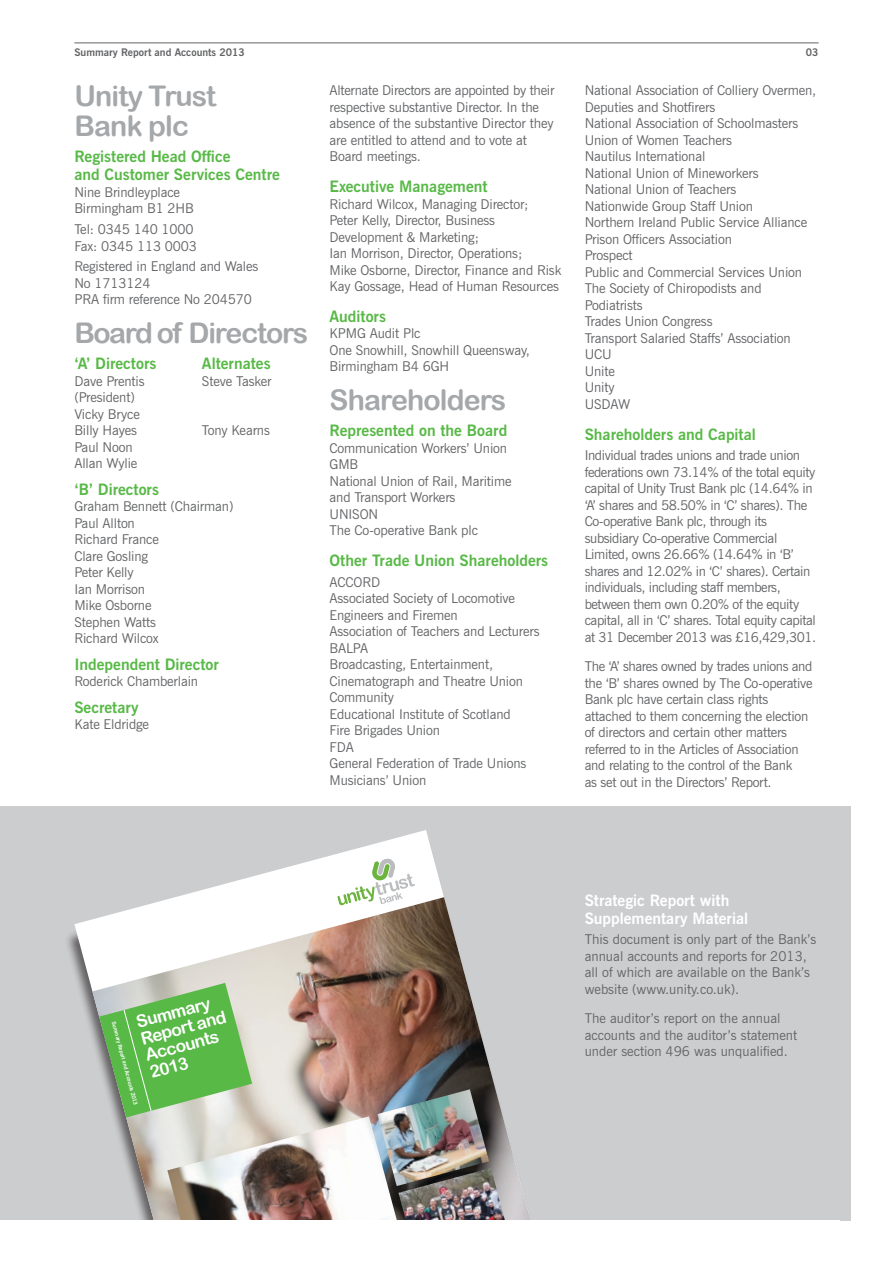
<style>
.page{position:relative;width:893px;height:1263px;background:#fff}
.page>*{position:absolute;margin:0;border:0;box-sizing:border-box;transform-origin:0 0}
.t1{font:28.5px/30px "Arial Rounded MT Bold";letter-spacing:-.03em;color:#a5a8aa}
.t2{font:28.5px "Arial Rounded MT Bold";letter-spacing:-.05em;color:#a5a8aa}
.t3{font:17.25px/17.4px "Arial Rounded MT Bold";color:#fff}
.t4{font:700 15.75px/18px "News Gothic BT";color:#58b947}
.t5{font:700 15.75px/18px "News Gothic BT";color:#fff}
.t6{font:13.5px/16.5px "News Gothic BT";letter-spacing:-.01em;color:#636466}
.t7{font:13.5px/16.5px "News Gothic BT";letter-spacing:-.03em;color:#636466}
.t8{font:700 10.5px "News Gothic BT";color:#636466}
.t9{font:700 5.55px "News Gothic BT";color:#fff}
</style>
<div class="page">
<div style="left:0;top:806px;width:850px;height:414px;background:#cccdcf"></div>
<svg style="left:74px;top:830px;width:370px;height:204px"></svg>
<svg style="left:337px;top:858px;width:78px;height:39px"></svg>
<img style="left:92px;top:897px;width:438px;height:323px">
<img style="left:377px;top:1089px;width:112px;height:79px">
<img style="left:408px;top:1168px;width:102px;height:52px">
<svg style="left:99px;top:983px;width:153px;height:134px"></svg>
<img style="left:167px;top:1116px;width:241px;height:104px">
<hr style="left:74px;top:43px;width:745px;height:1px;background:#636466">
<p class="t8" style="left:74px;top:46px;width:172px">Summary Report and Accounts 2013</p>
<p class="t8" style="left:806px;top:46px;width:14px">03</p>
<p class="t6" style="left:330px;top:82px;width:226px">Alternate Directors are appointed by their respective substantive Director. In the absence of the substantive Director they are entitled to attend and to vote at Board meetings.</p>
<p class="t4" style="left:330px;top:177px;width:160px">Executive Management</p>
<p class="t6" style="left:330px;top:195px;width:233px">Richard Wilcox, Managing Director;<br>Peter Kelly, Director, Business Development &amp; Marketing;<br>Ian Morrison, Director, Operations;<br>Mike Osborne, Director, Finance and Risk Kay Gossage, Head of Human Resources</p>
<p class="t4" style="left:330px;top:307px;width:58px">Auditors</p>
<p class="t6" style="left:330px;top:325px;width:202px">KPMG Audit Plc<br>One Snowhill, Snowhill Queensway,<br>Birmingham B4 6GH</p>
<h1 class="t1" style="left:330px;top:384px;width:178px">Shareholders</h1>
<p class="t4" style="left:330px;top:422px;width:179px">Represented on the Board</p>
<p class="t6" style="left:330px;top:440px;width:184px">Communication Workers’ Union<br>GMB<br>National Union of Rail, Maritime and Transport Workers<br>UNISON<br>The Co-operative Bank plc</p>
<p class="t4" style="left:330px;top:551px;width:220px">Other Trade Union Shareholders</p>
<p class="t6" style="left:330px;top:574px;width:212px">ACCORD<br>Associated Society of Locomotive<br>Engineers and Firemen<br>Association of Teachers and Lecturers<br>BALPA<br>Broadcasting, Entertainment,<br>Cinematograph and Theatre Union<br>Community<br>Educational Institute of Scotland<br>Fire Brigades Union<br>FDA<br>General Federation of Trade Unions<br>Musicians’ Union</p>
<h1 class="t1" style="left:74px;top:80px;width:143px">Unity Trust<br>Bank plc</h1>
<p class="t4" style="left:74px;top:148px;width:207px">Registered Head Office<br>and Customer Services Centre</p>
<p class="t6" style="left:74px;top:184px;width:121px">Nine Brindleyplace<br>Birmingham B1 2HB</p>
<p class="t6" style="left:74px;top:221px;width:124px">Tel: 0345 140 1000<br>Fax: 0345 113 0003</p>
<p class="t6" style="left:74px;top:258px;width:185px">Registered in England and Wales<br>No 1713124<br>PRA firm reference No 204570</p>
<h1 class="t2" style="left:74px;top:316px;width:235px">Board of Directors</h1>
<p class="t4" style="left:74px;top:355px;width:83px">‘A’ Directors</p>
<p class="t4" style="left:202px;top:355px;width:70px">Alternates</p>
<p class="t6" style="left:74px;top:373px;width:72px">Dave Prentis</p>
<p class="t6" style="left:202px;top:373px;width:71px">Steve Tasker</p>
<p class="t6" style="left:74px;top:389px;width:67px">(President)<br>Vicky Bryce<br>Billy Hayes</p>
<p class="t6" style="left:585px;top:82px;width:233px">National Association of Colliery Overmen,<br>Deputies and Shotfirers<br>National Association of Schoolmasters<br>Union of Women Teachers<br>Nautilus International<br>National Union of Mineworkers<br>National Union of Teachers<br>Nationwide Group Staff Union<br>Northern Ireland Public Service Alliance<br>Prison Officers Association<br>Prospect<br>Public and Commercial Services Union<br>The Society of Chiropodists and<br>Podiatrists<br>Trades Union Congress<br>Transport Salaried Staffs’ Association<br>UCU<br>Unite<br>Unity<br>USDAW</p>
<p class="t4" style="left:585px;top:425px;width:173px">Shareholders and Capital</p>
<p class="t7" style="left:585px;top:447px;width:233px">Individual trades unions and trade union federations own 73.14% of the total equity capital of Unity Trust Bank plc (14.64% in ‘A’ shares and 58.50% in ‘C’ shares). The Co-operative Bank plc, through its subsidiary Co-operative Commercial Limited, owns 26.66% (14.64% in ‘B’ shares and 12.02% in ‘C’ shares). Certain individuals, including staff members, between them own 0.20% of the equity capital, all in ‘C’ shares. Total equity capital at 31 December 2013 was £16,429,301.</p>
<p class="t6" style="left:585px;top:658px;width:229px">The ‘A’ shares owned by trades unions and the ‘B’ shares owned by The Co-operative Bank plc have certain class rights attached to them concerning the election of directors and certain other matters referred to in the Articles of Association and relating to the control of the Bank<br>as set out in the Directors’ Report.</p>
<p class="t6" style="left:202px;top:422px;width:69px">Tony Kearns</p>
<p class="t6" style="left:74px;top:439px;width:65px">Paul Noon<br>Allan Wylie</p>
<p class="t4" style="left:74px;top:480px;width:86px">‘B’ Directors</p>
<p class="t6" style="left:74px;top:498px;width:161px">Graham Bennett (Chairman)<br>Paul Allton<br>Richard France<br>Clare Gosling<br>Peter Kelly<br>Ian Morrison<br>Mike Osborne<br>Stephen Watts<br>Richard Wilcox</p>
<p class="t4" style="left:74px;top:655px;width:146px">Independent Director</p>
<p class="t6" style="left:74px;top:673px;width:125px">Roderick Chamberlain</p>
<p class="t4" style="left:74px;top:698px;width:66px">Secretary</p>
<p class="t6" style="left:74px;top:716px;width:76px">Kate Eldridge</p>
<p class="t3" style="left:134px;top:1013px;width:89px;rotate:-15deg">Summary<br>Report and<br>Accounts<br>2013</p>
<p class="t9" style="left:117px;top:1021px;width:88px;rotate:75deg">Summary Report and Accounts 2013</p>
<p class="t5" style="left:585px;top:891px;width:165px">Strategic Report with<br>Supplementary Material</p>
<p class="t6" style="left:585px;top:931px;width:233px">This document is only part of the Bank’s annual accounts and reports for 2013, all of which are available on the Bank’s website (www.unity.co.uk).</p>
<p class="t6" style="left:585px;top:1010px;width:214px">The auditor’s report on the annual accounts and the auditor’s statement under section 496 was unqualified.</p>
</div>
